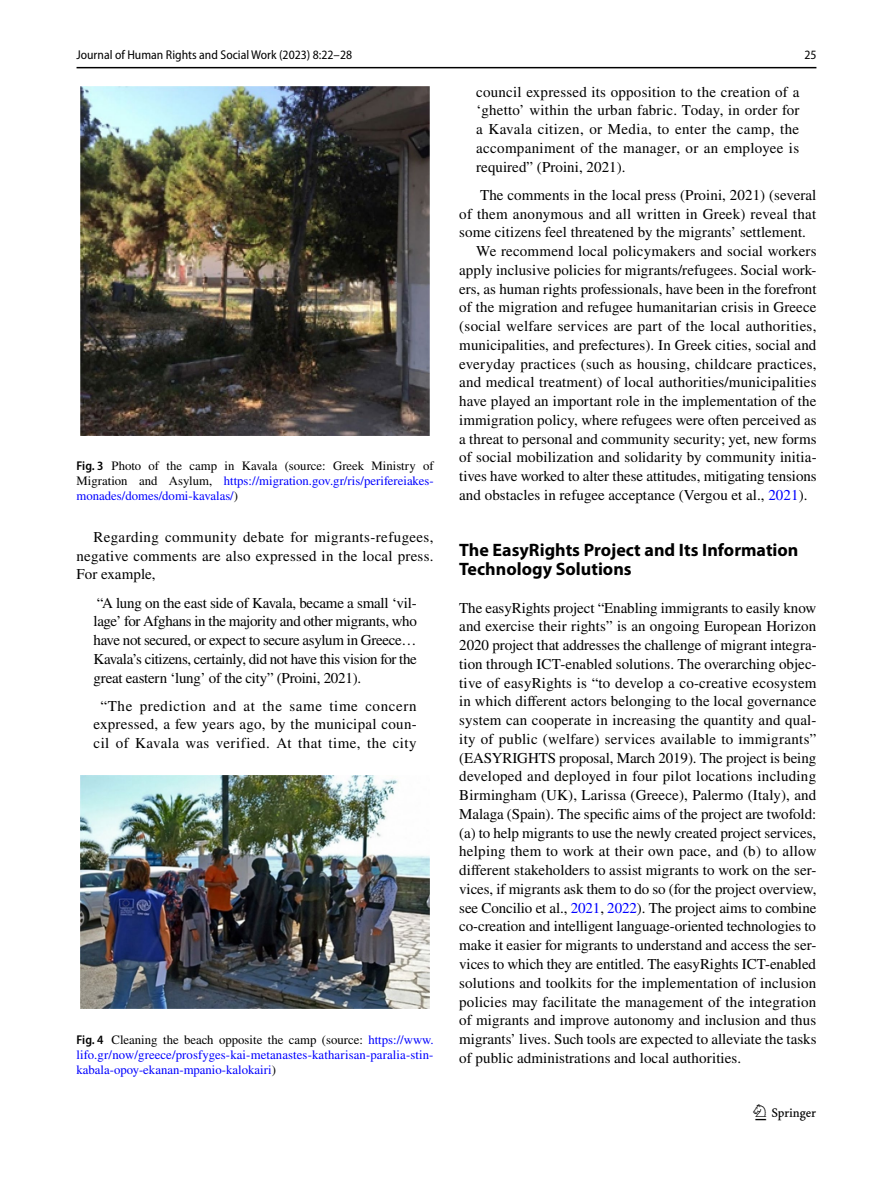
<style>
.page{position:relative;width:893px;height:1187px;background:#fff}
.page>*{position:absolute;margin:0;border:0;box-sizing:border-box;transform-origin:0 0}
.t1{font:22.5px "Springnew Regular 2";color:#000}
.t2{font:700 18px/18.8px "Myriad Pro";color:#000}
.t3{font:15px/18.8px "STIX";letter-spacing:.005em;color:#000;text-align:justify}
.t4{font:15px/18.8px "STIX";letter-spacing:.03em;color:#000;text-align:center}
.t5{font:12.75px/15px "STIX";color:#00f;text-align:justify}
.t6{font:semi-condensed 12.75px "Myriad Pro";color:#000}
.s1{font-family:"Myriad Pro";font-weight:600;font-stretch:semi-condensed;color:#000}
.s2{color:#000}
.s3{color:#00f}
</style>
<div class="page">
<hr style="left:77px;top:67px;width:739px;height:1px;background:#000">
<div style="left:77px;top:87px;width:357px;height:348px;background:linear-gradient(to bottom,#fff,#fff)"></div>
<img style="left:81px;top:87px;width:349px;height:348px">
<div style="left:77px;top:775px;width:357px;height:233px;background:linear-gradient(to bottom,#fff,#fff)"></div>
<img style="left:81px;top:775px;width:349px;height:233px">
<p class="t6" style="left:77px;top:48px;width:277px">Journal of Human Rights and Social Work (2023) 8:22–28</p>
<p class="t6" style="left:804px;top:48px;width:14px">25</p>
<p class="t5" style="left:77px;top:459px;width:359px"><span class="s1">Fig. 3</span> <span class="s2">Photo of the camp in Kavala (source: Greek Ministry of Migration and Asylum,</span> https://migration.gov.gr/ris/perifereiakes&shy;monades/domes/domi-kavalas/<span class="s2">)</span></p>
<p class="t3" style="left:77px;top:528px;width:358px;text-indent:17px">Regarding community debate for migrants-refugees, negative comments are also expressed in the local press.<br>For example,</p>
<p class="t3" style="left:94px;top:594px;width:325px">“A lung on the east side of Kavala, became a small ‘vil&shy;lage’ for Afghans in the majority and other migrants, who have not secured, or expect to secure asylum in Greece… Kavala’s citizens, certainly, did not have this vision for the great eastern ‘lung’ of the city” (Proini, 2021).</p>
<p class="t4" style="left:94px;top:697px;width:325px">“The prediction and at the same time concern expressed, a few years ago, by the municipal coun&shy;cil of Kavala was verified. At that time, the city</p>
<p class="t5" style="left:77px;top:1032px;width:359px"><span class="s1">Fig. 4</span> <span class="s2">Cleaning the beach opposite the camp (source:</span> https://www. lifo.gr/now/greece/prosfyges-kai-metanastes-katharisan-paralia-stin&shy;kabala-opoy-ekanan-mpanio-kalokairi<span class="s2">)</span></p>
<p class="t3" style="left:476px;top:83px;width:325px">council expressed its opposition to the creation of a ‘ghetto’ within the urban fabric. Today, in order for a Kavala citizen, or Media, to enter the camp, the accompaniment of the manager, or an employee is required” (Proini, 2021).</p>
<p class="t3" style="left:480px;top:186px;width:338px">The comments in the local press (Proini, 2021) (several</p>
<p class="t3" style="left:459px;top:205px;width:359px">of them anonymous and all written in Greek) reveal that</p>
<p class="t3" style="left:459px;top:224px;width:348px">some citizens feel threatened by the migrants’ settlement.</p>
<p class="t3" style="left:476px;top:243px;width:342px">We recommend local policymakers and social workers</p>
<p class="t3" style="left:459px;top:261px;width:359px">apply inclusive policies for migrants/refugees. Social work-</p>
<p class="t3" style="left:459px;top:280px;width:359px">ers, as human rights professionals, have been in the forefront</p>
<p class="t3" style="left:459px;top:299px;width:359px">of the migration and refugee humanitarian crisis in Greece</p>
<p class="t3" style="left:459px;top:318px;width:359px">(social welfare services are part of the local authorities,</p>
<p class="t3" style="left:459px;top:336px;width:359px">municipalities, and prefectures). In Greek cities, social and</p>
<p class="t3" style="left:459px;top:355px;width:359px">everyday practices (such as housing, childcare practices,</p>
<p class="t3" style="left:459px;top:374px;width:359px">and medical treatment) of local authorities/municipalities</p>
<p class="t3" style="left:459px;top:393px;width:359px">have played an important role in the implementation of the</p>
<p class="t3" style="left:459px;top:411px;width:359px">immigration policy, where refugees were often perceived as</p>
<p class="t3" style="left:459px;top:430px;width:359px">a threat to personal and community security; yet, new forms</p>
<p class="t3" style="left:459px;top:449px;width:359px">of social mobilization and solidarity by community initia-</p>
<p class="t3" style="left:459px;top:468px;width:359px">tives have worked to alter these attitudes, mitigating tensions</p>
<p class="t3" style="left:459px;top:486px;width:350px">and obstacles in refugee acceptance (Vergou et al., <span class="s3">2021</span>).</p>
<p class="t2" style="left:459px;top:540px;width:341px">The EasyRights Project and Its Information<br>Technology Solutions</p>
<p class="t3" style="left:459px;top:599px;width:359px">The easyRights project “Enabling immigrants to easily know and exercise their rights” is an ongoing European Horizon 2020 project that addresses the challenge of migrant integra&shy;tion through ICT-enabled solutions. The overarching objec&shy;tive of easyRights is “to develop a co-creative ecosystem in which different actors belonging to the local governance system can cooperate in increasing the quantity and qual&shy;ity of public (welfare) services available to immigrants” (EASYRIGHTS proposal, March 2019). The project is being developed and deployed in four pilot locations including Birmingham (UK), Larissa (Greece), Palermo (Italy), and Malaga (Spain). The specific aims of the project are twofold: (a) to help migrants to use the newly created project services, helping them to work at their own pace, and (b) to allow different stakeholders to assist migrants to work on the ser&shy;vices, if migrants ask them to do so (for the project overview, see Concilio et al., <span class="s3">2021</span>, <span class="s3">2022</span>). The project aims to combine co-creation and intelligent language-oriented technologies to make it easier for migrants to understand and access the ser&shy;vices to which they are entitled. The easyRights ICT-enabled solutions and toolkits for the implementation of inclusion policies may facilitate the management of the integration of migrants and improve autonomy and inclusion and thus migrants’ lives. Such tools are expected to alleviate the tasks of public administrations and local authorities.</p>
<h1 class="t1" style="left:755px;top:1104px;width:62px">1 3</h1>
</div>
